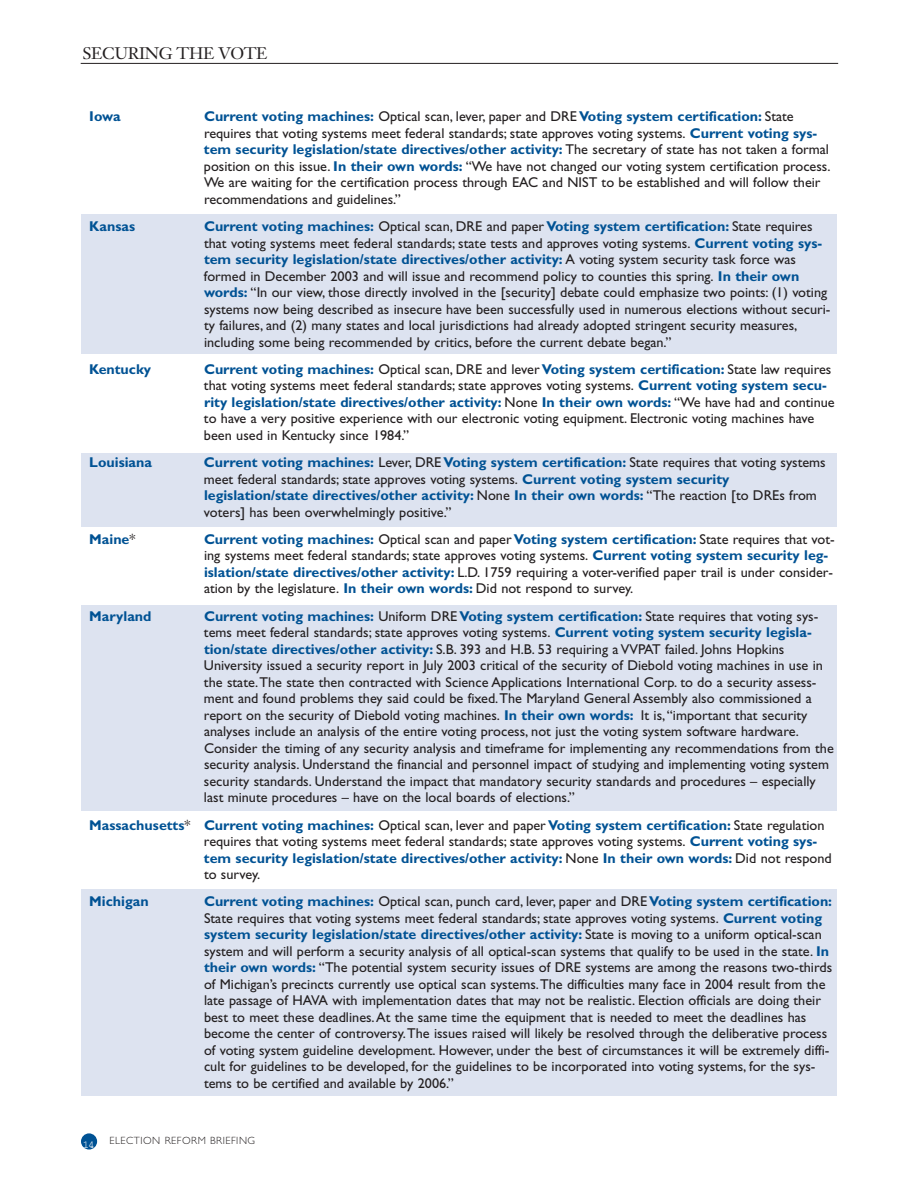
<style>
.page{position:relative;width:918px;height:1188px;background:#fff}
.page>*{position:absolute;margin:0;border:0;box-sizing:border-box;transform-origin:0 0}
.t1{font:16.5px "Janson Text";letter-spacing:-.02em;color:#231f20}
.t2{font:14.25px/16.5px "Gill Sans";color:#231f20}
.t3{font:700 14.25px/16.5px "Gill Sans";color:#005294}
.t4{font:300 10.5px "Gill Sans";letter-spacing:.05em;color:#231f20}
.t5{font:10.5px "Courier";color:#fff}
.s1{font-weight:700;color:#005294}
.s2{font-weight:400;color:#231f20}
</style>
<div class="page">
<div style="left:81px;top:214px;width:756px;height:140px;background:#dde3f0"></div>
<div style="left:81px;top:453px;width:756px;height:73px;background:#dde3f0"></div>
<div style="left:81px;top:605px;width:756px;height:206px;background:#dde3f0"></div>
<div style="left:81px;top:889px;width:756px;height:207px;background:#dde3f0"></div>
<hr style="left:81px;top:63px;width:757px;height:1px;background:#231f20">
<div style="left:81px;top:1133px;width:16px;height:17px;background:#005294;border-radius:50%"></div>
<p class="t1" style="left:82px;top:47px;width:187px">SECURING THE VOTE</p>
<p class="t3" style="left:89px;top:110px;width:33px">Iowa</p>
<p class="t2" style="left:204px;top:110px;width:628px"><span class="s1">Current voting machines:</span> Optical scan, lever, paper and DRE <span class="s1">Voting system certification:</span> State requires that voting systems meet federal standards; state approves voting systems. <span class="s1">Current voting sys&shy;tem security legislation/state directives/other activity:</span> The secretary of state has not taken a formal position on this issue. <span class="s1">In their own words:</span> “We have not changed our voting system certification process.<br>We are waiting for the certification process through EAC and NIST to be established and will follow their recommendations and guidelines.”</p>
<p class="t3" style="left:89px;top:219px;width:47px">Kansas</p>
<p class="t2" style="left:204px;top:219px;width:628px"><span class="s1">Current voting machines:</span> Optical scan, DRE and paper <span class="s1">Voting system certification:</span> State requires that voting systems meet federal standards; state tests and approves voting systems. <span class="s1">Current voting sys&shy;tem security legislation/state directives/other activity:</span> A voting system security task force was formed in December 2003 and will issue and recommend policy to counties this spring. <span class="s1">In their own words:</span> “In our view, those directly involved in the [security] debate could emphasize two points: (1) voting systems now being described as insecure have been successfully used in numerous elections without securi&shy;ty failures, and (2) many states and local jurisdictions had already adopted stringent security measures, including some being recommended by critics, before the current debate began.”</p>
<p class="t3" style="left:89px;top:362px;width:63px">Kentucky</p>
<p class="t2" style="left:204px;top:362px;width:632px"><span class="s1">Current voting machines:</span> Optical scan, DRE and lever <span class="s1">Voting system certification:</span> State law requires that voting systems meet federal standards; state approves voting systems. <span class="s1">Current voting system secu&shy;rity legislation/state directives/other activity:</span> None <span class="s1">In their own words:</span> “We have had and continue to have a very positive experience with our electronic voting equipment. Electronic voting machines have been used in Kentucky since 1984.”</p>
<p class="t3" style="left:89px;top:455px;width:64px">Louisiana</p>
<p class="t2" style="left:204px;top:455px;width:623px"><span class="s1">Current voting machines:</span> Lever, DRE <span class="s1">Voting system certification:</span> State requires that voting systems meet federal standards; state approves voting systems. <span class="s1">Current voting system security legislation/state directives/other activity:</span> None <span class="s1">In their own words:</span> “The reaction [to DREs from voters] has been overwhelmingly positive.”</p>
<p class="t3" style="left:89px;top:532px;width:48px">Maine<span class="s2">*</span></p>
<p class="t2" style="left:204px;top:532px;width:632px"><span class="s1">Current voting machines:</span> Optical scan and paper <span class="s1">Voting system certification:</span> State requires that vot&shy;ing systems meet federal standards; state approves voting systems. <span class="s1">Current voting system security leg&shy;islation/state directives/other activity:</span> L.D. 1759 requiring a voter-verified paper trail is under consider&shy;ation by the legislature. <span class="s1">In their own words:</span> Did not respond to survey.</p>
<p class="t3" style="left:89px;top:609px;width:64px">Maryland</p>
<p class="t2" style="left:204px;top:609px;width:631px"><span class="s1">Current voting machines:</span> Uniform DRE <span class="s1">Voting system certification:</span> State requires that voting sys&shy;tems meet federal standards; state approves voting systems. <span class="s1">Current voting system security legisla&shy;tion/state directives/other activity:</span> S.B. 393 and H.B. 53 requiring a VVPAT failed. Johns Hopkins University issued a security report in July 2003 critical of the security of Diebold voting machines in use in the state.The state then contracted with Science Applications International Corp. to do a security assess&shy;ment and found problems they said could be fixed.The Maryland General Assembly also commissioned a report on the security of Diebold voting machines. <span class="s1">In their own words:</span> It is,“important that security analyses include an analysis of the entire voting process, not just the voting system software hardware.<br>Consider the timing of any security analysis and timeframe for implementing any recommendations from the security analysis. Understand the financial and personnel impact of studying and implementing voting system security standards. Understand the impact that mandatory security standards and procedures – especially last minute procedures – have on the local boards of elections.”</p>
<p class="t3" style="left:204px;top:818px;width:629px;text-indent:-115px">Massachusetts<span class="s2">*</span> Current voting machines: <span class="s2">Optical scan, lever and paper</span> Voting system certification: <span class="s2">State regulation requires that voting systems meet federal standards; state approves voting systems.</span> Current voting sys&shy;tem security legislation/state directives/other activity: <span class="s2">None</span> In their own words: <span class="s2">Did not respond to survey.</span></p>
<p class="t3" style="left:89px;top:895px;width:61px">Michigan</p>
<p class="t2" style="left:204px;top:895px;width:630px"><span class="s1">Current voting machines:</span> Optical scan, punch card, lever, paper and DRE <span class="s1">Voting system certification:<br></span>State requires that voting systems meet federal standards; state approves voting systems. <span class="s1">Current voting system security legislation/state directives/other activity:</span> State is moving to a uniform optical-scan system and will perform a security analysis of all optical-scan systems that qualify to be used in the state. <span class="s1">In their own words:</span> “The potential system security issues of DRE systems are among the reasons two-thirds of Michigan’s precincts currently use optical scan systems.The difficulties many face in 2004 result from the late passage of HAVA with implementation dates that may not be realistic. Election officials are doing their best to meet these deadlines.At the same time the equipment that is needed to meet the deadlines has become the center of controversy.The issues raised will likely be resolved through the deliberative process of voting system guideline development. However, under the best of circumstances it will be extremely diffi&shy;cult for guidelines to be developed, for the guidelines to be incorporated into voting systems, for the sys&shy;tems to be certified and available by 2006.”</p>
<p class="t5" style="left:83px;top:1142px;width:13px">14</p>
<p class="t4" style="left:110px;top:1137px;width:147px">ELECTION REFORM BRIEFING</p>
</div>
